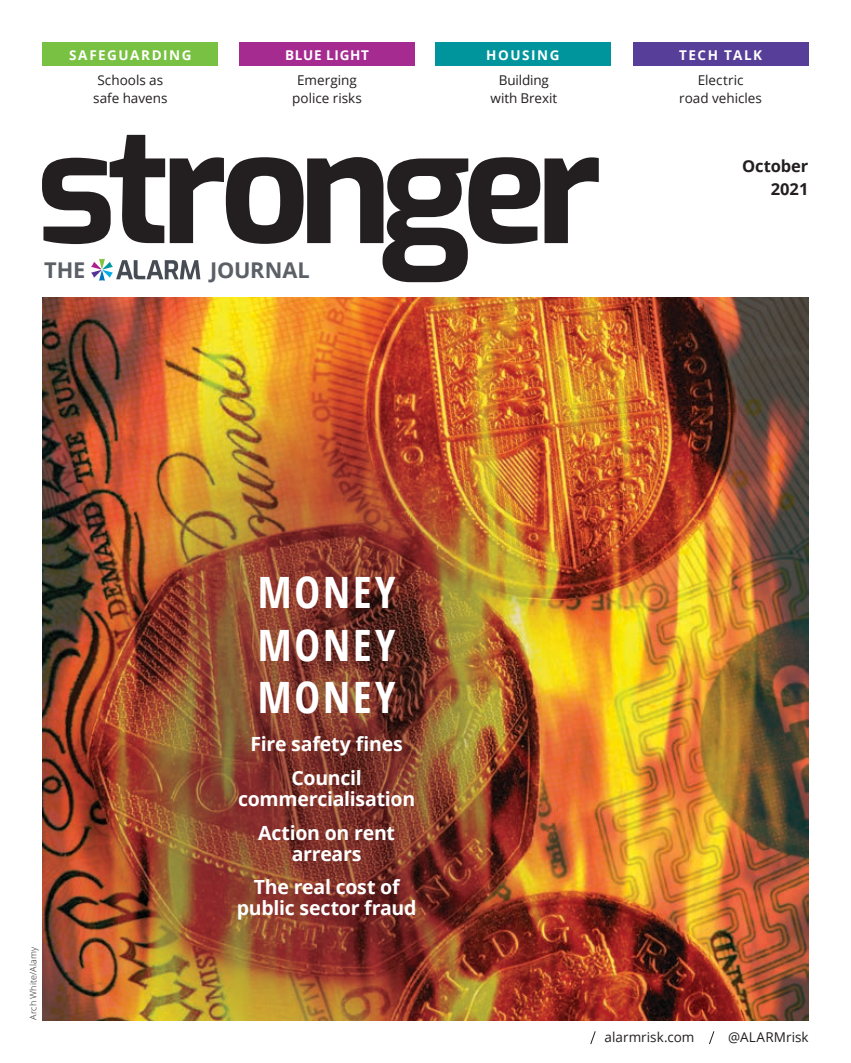
<style>
.page{position:relative;width:851px;height:1063px;background:#fff}
.page>*{position:absolute;margin:0;border:0;box-sizing:border-box;transform-origin:0 0}
.t1{font:700 157.5px "Exo";letter-spacing:-.06em;color:#231f20}
.t2{font:700 condensed 43.2px "Open Sans";letter-spacing:.065em;color:#fff}
.t3{font:700 21.75px "Open Sans";letter-spacing:-.01em;color:#5b6066}
.t4{font:700 19.5px/21px "Open Sans";letter-spacing:-.015em;color:#fff;text-align:center}
.t5{font:700 16.5px "Open Sans";color:#231f20}
.t6{font:13.5px/18px "Open Sans";color:#231f20;text-align:center}
.t7{font:700 13.5px "Open Sans";letter-spacing:.11em;color:#fff}
.t8{font:700 13.5px "Open Sans";letter-spacing:.055em;color:#fff}
.t9{font:300 9px "Open Sans";letter-spacing:.015em;color:#231f20}
</style>
<div class="page">
<img style="left:43px;top:297px;width:765px;height:723px">
<svg style="left:91px;top:259px;width:109px;height:22px"></svg>
<svg style="left:590px;top:1031px;width:6px;height:14px"></svg>
<svg style="left:709px;top:1031px;width:5px;height:14px"></svg>
<div style="left:43px;top:43px;width:175px;height:23px;background:#79c142"></div>
<div style="left:632px;top:43px;width:176px;height:23px;background:#573e99"></div>
<div style="left:239px;top:43px;width:176px;height:23px;background:#a62b91"></div>
<div style="left:435px;top:43px;width:175px;height:23px;background:#00959c"></div>
<p class="t7" style="left:69px;top:45px;width:124px">SAFEGUARDING</p>
<p class="t8" style="left:285px;top:45px;width:86px">BLUE LIGHT</p>
<p class="t7" style="left:486px;top:45px;width:75px">HOUSING</p>
<p class="t7" style="left:679px;top:45px;width:84px">TECH TALK</p>
<p class="t6" style="left:93px;top:70px;width:76px">Schools as safe havens</p>
<p class="t6" style="left:292px;top:70px;width:71px">Emerging police risks</p>
<p class="t6" style="left:490px;top:70px;width:68px">Building with Brexit</p>
<p class="t6" style="left:679px;top:70px;width:84px">Electric<br>road vehicles</p>
<p class="t1" style="left:37px;top:67px;width:567px">stronger</p>
<h3 class="t3" style="left:44px;top:255px;width:42px">THE</h3>
<h3 class="t3" style="left:210px;top:255px;width:101px">JOURNAL</h3>
<p class="t9" style="left:27px;top:1020px;width:75px;rotate:-90deg">Arch White/Alamy</p>
<p class="t2" style="left:258px;top:562px;width:139px">MONEY</p>
<p class="t2" style="left:258px;top:615px;width:139px">MONEY</p>
<p class="t2" style="left:258px;top:667px;width:139px">MONEY</p>
<p class="t4" style="left:250px;top:733px;width:154px">Fire safety fines</p>
<p class="t4" style="left:238px;top:767px;width:178px">Council commercialisation</p>
<p class="t4" style="left:258px;top:822px;width:138px">Action on rent arrears</p>
<p class="t4" style="left:237px;top:876px;width:181px">The real cost of public sector fraud</p>
<p class="t5" style="left:742px;top:155px;width:68px">October</p>
<p class="t5" style="left:770px;top:177px;width:39px">2021</p>
<p class="t6" style="left:604px;top:1028px;width:91px">alarmrisk.com</p>
<p class="t6" style="left:728px;top:1028px;width:82px">@ALARMrisk</p>
</div>
